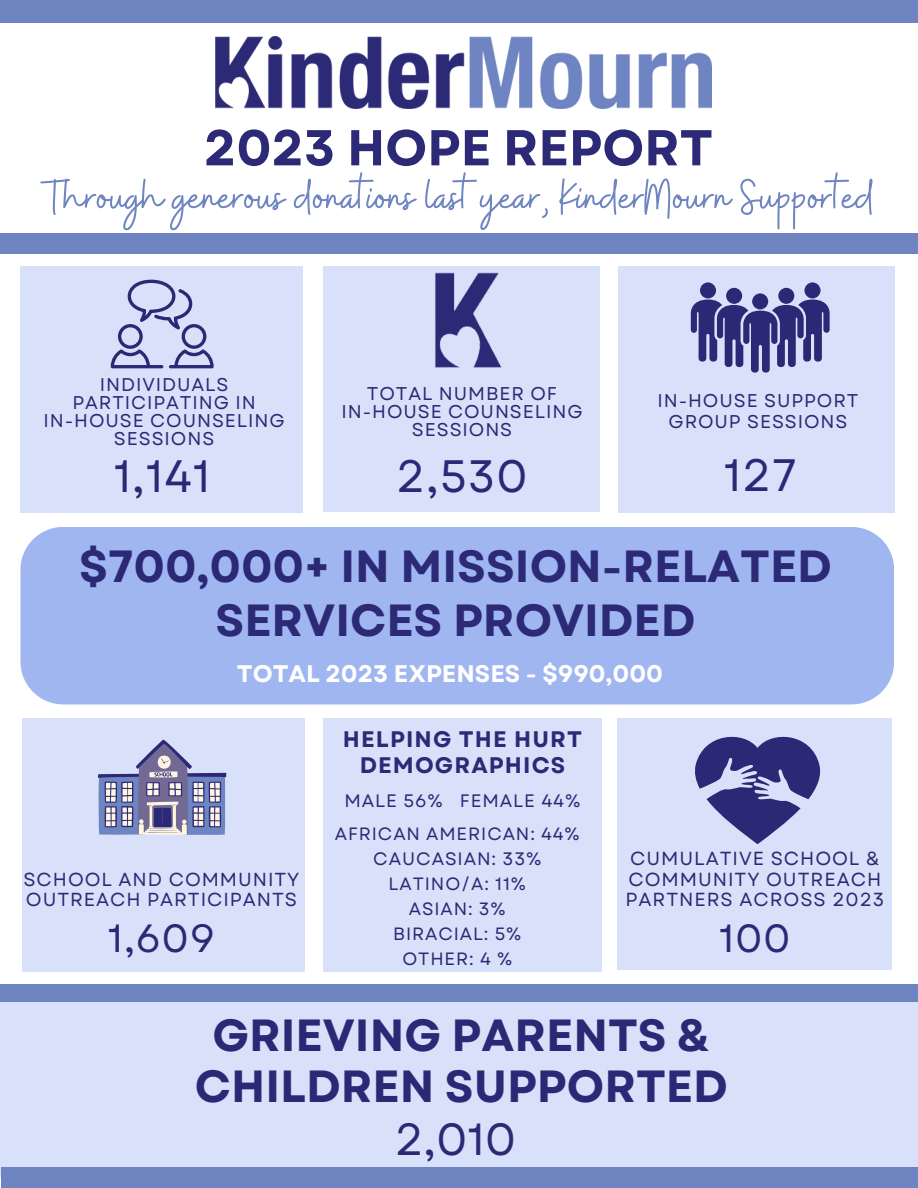
<style>
.page{position:relative;width:918px;height:1188px;background:#fff}
.page>*{position:absolute;margin:0;border:0;box-sizing:border-box;transform-origin:0 0}
.t1{font:50.25px "Buffalo";color:#6e85c2}
.t2{font:700 50.25px "Garet";color:#2c2976}
.t3{font:45.3px "Garet";letter-spacing:.02em;color:#2b2876}
.t4{font:700 45px/54px "Garet";color:#2c2976;text-align:center}
.t5{font:700 45px/51.8px "Garet";color:#2b2876;text-align:center}
.t6{font:45px "Garet";color:#2b2876}
.t7{font:39.3px "Garet";letter-spacing:.02em;color:#2b2876}
.t8{font:700 24px "Garet";color:#fff}
.t9{font:700 22.5px/25.8px "Garet";letter-spacing:.05em;color:#2c2976;text-align:center}
.t10{font:18.9px/20.2px "Garet";letter-spacing:.05em;color:#2c2976}
.t11{font:18.45px/18px "Garet";letter-spacing:.05em;color:#2c2976;text-align:center}
.t12{font:18px "Garet";letter-spacing:.05em;color:#2c2976}
.t13{font:17.85px "Garet";letter-spacing:.05em;color:#2c2976}
.s1{color:#2b2876}
</style>
<div class="page">
<div style="left:23px;top:718px;width:282px;height:253px;background:#d8e1f9"></div>
<div style="left:618px;top:718px;width:274px;height:252px;background:#d8e1f9"></div>
<div style="left:0;top:988px;width:918px;height:189px;background:#d8e1f9"></div>
<svg style="left:98px;top:739px;width:128px;height:96px"></svg>
<svg style="left:695px;top:736px;width:126px;height:108px"></svg>
<div style="left:618px;top:266px;width:276px;height:247px;background:#d8e1f9"></div>
<div style="left:804px;top:282px;width:17px;height:16px;background:#2b2876;border-radius:50%"></div>
<div style="left:778px;top:288px;width:16px;height:16px;background:#2b2876;border-radius:50%"></div>
<div style="left:700px;top:282px;width:16px;height:16px;background:#2b2876;border-radius:50%"></div>
<div style="left:726px;top:288px;width:16px;height:16px;background:#2b2876;border-radius:50%"></div>
<svg style="left:690px;top:300px;width:140px;height:72px"></svg>
<div style="left:752px;top:293px;width:16px;height:16px;background:#2b2876;border-radius:50%"></div>
<div style="left:323px;top:718px;width:279px;height:253px;background:#d8e1f9"></div>
<div style="left:20px;top:266px;width:283px;height:247px;background:#d8e1f9"></div>
<svg style="left:111px;top:280px;width:103px;height:88px"></svg>
<div style="left:0;top:0;width:918px;height:22px;background:#6e85c2"></div>
<div style="left:0;top:234px;width:918px;height:20px;background:#6e85c2"></div>
<div style="left:0;top:984px;width:918px;height:18px;background:#6e85c2"></div>
<div style="left:1px;top:1167px;width:917px;height:21px;background:#6e85c2"></div>
<div style="left:323px;top:266px;width:277px;height:246px;background:#d8e1f9"></div>
<img style="left:435px;top:273px;width:67px;height:95px">
<div style="left:20px;top:527px;width:874px;height:177px;background:#9fb6f1"></div>
<img style="left:216px;top:36px;width:496px;height:72px">
<h1 class="t2" style="left:204px;top:112px;width:511px">2023 HOPE REPORT</h1>
<h1 class="t1" style="left:43px;top:165px;width:833px">Through generous donations last year, KinderMourn Supported</h1>
<p class="t11" style="left:72px;top:376px;width:185px">INDIVIDUALS<br>PARTICIPATING IN</p>
<p class="t11" style="left:44px;top:412px;width:243px">IN-HOUSE COUNSELING<br>SESSIONS</p>
<p class="t3" style="left:114px;top:444px;width:98px">1,141</p>
<p class="t11" style="left:367px;top:385px;width:192px">TOTAL NUMBER OF</p>
<p class="t11" style="left:342px;top:403px;width:243px">IN-HOUSE COUNSELING<br>SESSIONS</p>
<h1 class="t3" style="left:396px;top:444px;width:133px">2,530</h1>
<p class="t11" style="left:658px;top:392px;width:202px">IN-HOUSE SUPPORT</p>
<p class="t11" style="left:669px;top:412px;width:180px">GROUP SESSIONS</p>
<p class="t3" style="left:724px;top:442px;width:75px">127</p>
<h1 class="t4" style="left:79px;top:540px;width:754px"><span class="s1">$700,000+</span> IN MISSION-RELATED<br>SERVICES PROVIDED</h1>
<p class="t8" style="left:237px;top:656px;width:428px">TOTAL 2023 EXPENSES - $990,000</p>
<p class="t9" style="left:343px;top:727px;width:241px">HELPING THE HURT<br>DEMOGRAPHICS</p>
<h1 class="t10" style="left:24px;top:869px;width:277px">SCHOOL AND COMMUNITY<br>OUTREACH PARTICIPANTS</h1>
<p class="t7" style="left:108px;top:910px;width:109px">1,609</p>
<p class="t12" style="left:345px;top:788px;width:237px">MALE 56% FEMALE 44%</p>
<p class="t13" style="left:335px;top:821px;width:247px">AFRICAN AMERICAN: 44%</p>
<h4 class="t12" style="left:373px;top:846px;width:170px">CAUCASIAN: 33%</h4>
<h5 class="t13" style="left:389px;top:871px;width:139px">LATINO/A: 11%</h5>
<p class="t13" style="left:409px;top:896px;width:98px">ASIAN: 3%</p>
<p class="t13" style="left:393px;top:921px;width:130px">BIRACIAL: 5%</p>
<p class="t13" style="left:402px;top:945px;width:111px">OTHER: 4 %</p>
<h2 class="t10" style="left:628px;top:849px;width:254px">CUMULATIVE SCHOOL &amp;<br>COMMUNITY OUTREACH</h2>
<h5 class="t10" style="left:626px;top:889px;width:260px">PARTNERS ACROSS 2023</h5>
<h3 class="t7" style="left:719px;top:910px;width:73px">100</h3>
<p class="t5" style="left:195px;top:1009px;width:535px">GRIEVING PARENTS &amp;<br>CHILDREN SUPPORTED</p>
<p class="t6" style="left:395px;top:1107px;width:123px">2,010</p>
</div>
